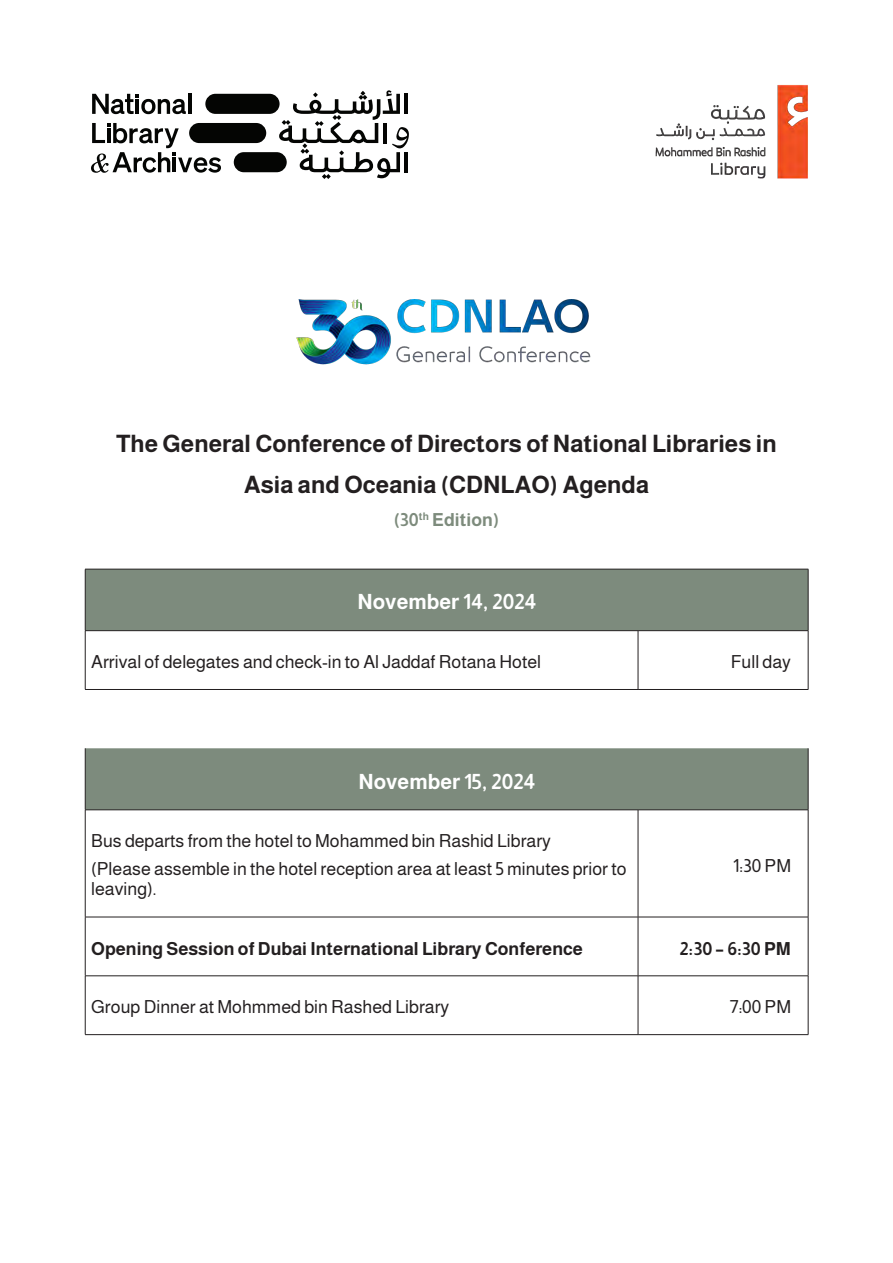
<style>
.page{position:relative;width:893px;height:1263px;background:#fff}
.page>*{position:absolute;margin:0;border:0;box-sizing:border-box;transform-origin:0 0}
.t1{font:700 24px "Almarai";color:#231f20}
.t2{font:700 21px "Almarai";color:#fff}
.t3{font:18px/19.4px "Almarai";color:#231f20}
.t4{font:700 18px "Almarai";color:#231f20}
.t5{font:700 18px "Almarai";color:#7d8b7c}
.t6{font:700 10.5px "Almarai";color:#7d8b7c}
</style>
<div class="page">
<svg style="left:86px;top:570px;width:722px;height:239px;fill:#7d8b7d"></svg>
<hr style="left:85px;top:569px;width:553px;height:1px;background:#231f20">
<hr style="left:85px;top:569px;width:1px;height:61px;background:#231f20">
<hr style="left:638px;top:569px;width:170px;height:1px;background:#231f20">
<hr style="left:808px;top:569px;width:1px;height:61px;background:#231f20">
<hr style="left:85px;top:630px;width:553px;height:1px;background:#231f20">
<hr style="left:85px;top:631px;width:1px;height:58px;background:#231f20">
<hr style="left:638px;top:630px;width:170px;height:1px;background:#231f20">
<hr style="left:638px;top:631px;width:1px;height:58px;background:#231f20">
<hr style="left:808px;top:631px;width:1px;height:58px;background:#231f20">
<hr style="left:85px;top:748px;width:1px;height:62px;background:#231f20">
<hr style="left:808px;top:748px;width:1px;height:62px;background:#231f20">
<hr style="left:85px;top:809px;width:553px;height:1px;background:#231f20">
<hr style="left:85px;top:810px;width:1px;height:107px;background:#231f20">
<hr style="left:638px;top:809px;width:170px;height:1px;background:#231f20">
<hr style="left:638px;top:810px;width:1px;height:107px;background:#231f20">
<hr style="left:808px;top:810px;width:1px;height:107px;background:#231f20">
<hr style="left:85px;top:917px;width:553px;height:1px;background:#231f20">
<hr style="left:85px;top:917px;width:1px;height:59px;background:#231f20">
<hr style="left:638px;top:917px;width:170px;height:1px;background:#231f20">
<hr style="left:638px;top:917px;width:1px;height:59px;background:#231f20">
<hr style="left:808px;top:917px;width:1px;height:59px;background:#231f20">
<hr style="left:85px;top:975px;width:553px;height:1px;background:#231f20">
<hr style="left:85px;top:976px;width:1px;height:58px;background:#231f20">
<hr style="left:638px;top:975px;width:170px;height:1px;background:#231f20">
<hr style="left:638px;top:976px;width:1px;height:58px;background:#231f20">
<hr style="left:808px;top:976px;width:1px;height:58px;background:#231f20">
<hr style="left:85px;top:1034px;width:553px;height:1px;background:#231f20">
<hr style="left:638px;top:1034px;width:170px;height:1px;background:#231f20">
<hr style="left:85px;top:689px;width:553px;height:1px;background:#231f20">
<hr style="left:638px;top:689px;width:170px;height:1px;background:#231f20">
<img style="left:296px;top:299px;width:295px;height:66px">
<svg style="left:92px;top:94px;width:94px;height:20px"></svg>
<hr style="left:188px;top:94px;width:4px;height:20px;background:#040503">
<svg style="left:91px;top:123px;width:130px;height:50px"></svg>
<svg style="left:279px;top:90px;width:130px;height:89px"></svg>
<hr style="left:405px;top:152px;width:3px;height:20px;background:#040503">
<div style="left:205px;top:94px;width:75px;height:20px;background:#040503;border-radius:10px"></div>
<div style="left:189px;top:123px;width:77px;height:20px;background:#040503;border-radius:10px"></div>
<div style="left:234px;top:152px;width:53px;height:20px;background:#040503;border-radius:10px"></div>
<img style="left:655px;top:84px;width:153px;height:95px">
<p class="t1" style="left:116px;top:425px;width:662px">The General Conference of Directors of National Libraries in</p>
<p class="t1" style="left:244px;top:466px;width:407px">Asia and Oceania (CDNLAO) Agenda</p>
<p class="t5" style="left:432px;top:506px;width:68px">Edition(</p>
<p class="t6" style="left:419px;top:509px;width:12px">th</p>
<p class="t5" style="left:394px;top:506px;width:26px">(30</p>
<p class="t2" style="left:357px;top:586px;width:180px">November 14, 2024</p>
<p class="t3" style="left:91px;top:652px;width:451px">Arrival of delegates and check i n- to Al Jaddaf Rotana Hotel</p>
<p class="t2" style="left:358px;top:765px;width:178px">November 15, 2024</p>
<p class="t3" style="left:731px;top:652px;width:62px">Full day</p>
<p class="t3" style="left:91px;top:831px;width:461px">Bus departs from the hotel to Mohammed bin Rashid Library</p>
<p class="t3" style="left:91px;top:859px;width:537px">(Please assemble in the hotel reception area at least 5 minutes prior to leaving .(</p>
<p class="t3" style="left:733px;top:856px;width:59px">1:30 PM</p>
<p class="t4" style="left:91px;top:935px;width:493px">Opening Session of Dubai International Library Conference</p>
<p class="t3" style="left:91px;top:997px;width:360px">Group Dinner at Mohmmed bin Rashed Library</p>
<p class="t4" style="left:680px;top:935px;width:113px">2:30 – 6:30 PM</p>
<p class="t3" style="left:730px;top:997px;width:63px">7:00 PM</p>
</div>
